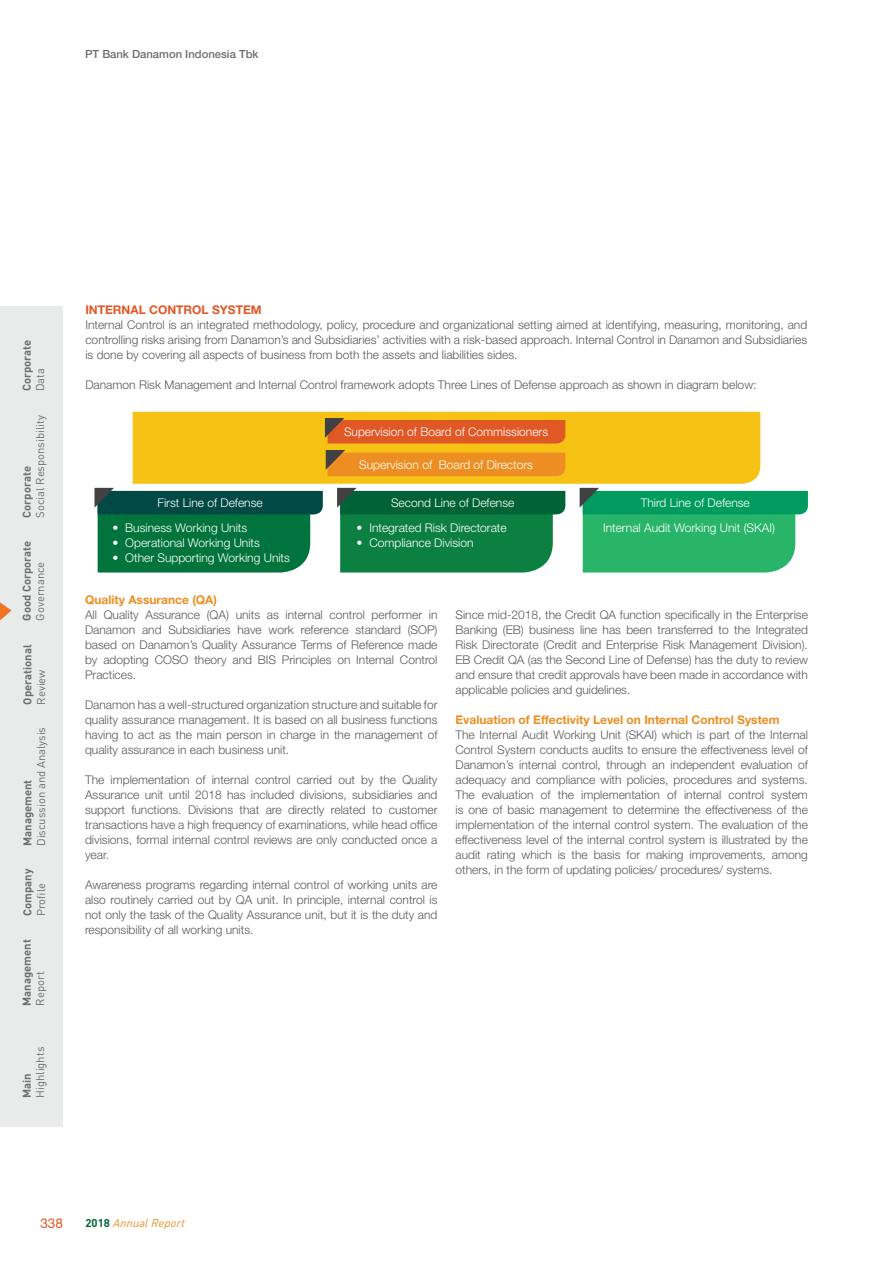
<style>
.page{position:relative;width:893px;height:1263px;background:#fff}
.page>*{position:absolute;margin:0;border:0;box-sizing:border-box;transform-origin:0 0}
.t1{font:13.5px "Helvetica Neue LT Std";color:#e05826}
.t2{font:300 12px/15px "Helvetica Neue LT Std";color:#58595b;text-align:justify}
.t3{font:300 12px "Helvetica Neue LT Std";color:#fff}
.t4{font:700 12px "Helvetica Neue LT Std";color:#ed8e22}
.t5{font:700 12px "Helvetica Neue LT Std";color:#e05826}
.t6{font:11.25px "DIN Pro";color:#6d6e71}
.t7{font:700 11.25px "DIN Pro";color:#6d6e71}
.t8{font:500 11.25px "Helvetica Neue LT Std";color:#6d6e71}
.t9{font:italic 11.25px "DIN Pro";color:#ed8e22}
.s1{font-weight:700;font-style:normal;color:#006337}
</style>
<div class="page">
<div style="left:0;top:306px;width:63px;height:821px;background:#e9eaea"></div>
<svg style="left:0;top:602px;width:11px;height:18px"></svg>
<div style="left:133px;top:412px;width:627px;height:72px;background:#f6c315"></div>
<svg style="left:325px;top:418px;width:240px;height:25px;background:#dc5f25"></svg>
<svg style="left:326px;top:450px;width:239px;height:26px;background:#e89021"></svg>
<svg style="left:95px;top:488px;width:228px;height:84px;background:#17744f"></svg>
<svg style="left:337px;top:488px;width:228px;height:84px;background:#1e824f"></svg>
<svg style="left:580px;top:488px;width:228px;height:84px;background:#30b373"></svg>
<p class="t8" style="left:85px;top:47px;width:175px">PT Bank Danamon Indonesia Tbk</p>
<p class="t7" style="left:19px;top:391px;width:53px;rotate:-90deg">Corporate</p>
<p class="t6" style="left:33px;top:391px;width:25px;rotate:-90deg">Data</p>
<p class="t6" style="left:33px;top:518px;width:104px;rotate:-90deg">Social Responsibility</p>
<p class="t7" style="left:19px;top:518px;width:53px;rotate:-90deg">Corporate</p>
<p class="t7" style="left:19px;top:620px;width:82px;rotate:-90deg">Good Corporate</p>
<p class="t6" style="left:33px;top:620px;width:60px;rotate:-90deg">Governance</p>
<p class="t7" style="left:20px;top:705px;width:61px;rotate:-90deg">Operational</p>
<p class="t6" style="left:33px;top:705px;width:37px;rotate:-90deg">Review</p>
<p class="t6" style="left:33px;top:846px;width:121px;rotate:-90deg">Discussion and Analysis</p>
<p class="t7" style="left:20px;top:846px;width:68px;rotate:-90deg">Management</p>
<p class="t7" style="left:20px;top:916px;width:49px;rotate:-90deg">Company</p>
<p class="t6" style="left:33px;top:916px;width:34px;rotate:-90deg">Profile</p>
<p class="t7" style="left:19px;top:1006px;width:68px;rotate:-90deg">Management</p>
<p class="t6" style="left:33px;top:1006px;width:35px;rotate:-90deg">Report</p>
<p class="t6" style="left:33px;top:1098px;width:53px;rotate:-90deg">Highlights</p>
<p class="t7" style="left:19px;top:1098px;width:26px;rotate:-90deg">Main</p>
<p class="t5" style="left:85px;top:303px;width:178px">INTERNAL CONTROL SYSTEM</p>
<p class="t2" style="left:85px;top:317px;width:723px">Internal Control is an integrated methodology, policy, procedure and organizational setting aimed at identifying, measuring, monitoring, and controlling risks arising from Danamon’s and Subsidiaries’ activities with a risk-based approach. Internal Control in Danamon and Subsidiaries is done by covering all aspects of business from both the assets and liabilities sides.</p>
<p class="t2" style="left:85px;top:377px;width:673px">Danamon Risk Management and Internal Control framework adopts Three Lines of Defense approach as shown in diagram below:</p>
<p class="t3" style="left:344px;top:424px;width:206px">Supervision of Board of Commissioners</p>
<p class="t3" style="left:359px;top:457px;width:175px">Supervision of Board of Directors</p>
<p class="t3" style="left:158px;top:495px;width:107px">First Line of Defense</p>
<p class="t3" style="left:391px;top:495px;width:125px">Second Line of Defense</p>
<p class="t3" style="left:641px;top:495px;width:111px">Third Line of Defense</p>
<p class="t3" style="left:113px;top:520px;width:136px">• Business Working Units</p>
<p class="t3" style="left:113px;top:535px;width:149px">• Operational Working Units</p>
<p class="t3" style="left:113px;top:550px;width:179px">• Other Supporting Working Units</p>
<p class="t3" style="left:603px;top:520px;width:174px">Internal Audit Working Unit (SKAI)</p>
<p class="t3" style="left:357px;top:520px;width:152px">• Integrated Risk Directorate</p>
<p class="t3" style="left:357px;top:535px;width:118px">• Compliance Division</p>
<p class="t4" style="left:85px;top:592px;width:133px">Quality Assurance (QA)</p>
<p class="t2" style="left:85px;top:607px;width:354px">All Quality Assurance (QA) units as internal control performer in Danamon and Subsidiaries have work reference standard (SOP) based on Danamon’s Quality Assurance Terms of Reference made by adopting COSO theory and BIS Principles on Internal Control Practices.</p>
<p class="t2" style="left:85px;top:697px;width:354px">Danamon has a well-structured organization structure and suitable for quality assurance management. It is based on all business functions having to act as the main person in charge in the management of quality assurance in each business unit.</p>
<p class="t2" style="left:85px;top:772px;width:354px">The implementation of internal control carried out by the Quality Assurance unit until 2018 has included divisions, subsidiaries and support functions. Divisions that are directly related to customer transactions have a high frequency of examinations, while head office divisions, formal internal control reviews are only conducted once a year.</p>
<p class="t2" style="left:85px;top:877px;width:354px">Awareness programs regarding internal control of working units are also routinely carried out by QA unit. In principle, internal control is not only the task of the Quality Assurance unit, but it is the duty and responsibility of all working units.</p>
<p class="t2" style="left:455px;top:607px;width:354px">Since mid-2018, the Credit QA function specifically in the Enterprise Banking (EB) business line has been transferred to the Integrated Risk Directorate (Credit and Enterprise Risk Management Division).<br>EB Credit QA (as the Second Line of Defense) has the duty to review and ensure that credit approvals have been made in accordance with applicable policies and guidelines.</p>
<p class="t4" style="left:455px;top:712px;width:326px">Evaluation of Effectivity Level on Internal Control System</p>
<p class="t2" style="left:455px;top:727px;width:354px">The Internal Audit Working Unit (SKAI) which is part of the Internal Control System conducts audits to ensure the effectiveness level of Danamon’s internal control, through an independent evaluation of adequacy and compliance with policies, procedures and systems.<br>The evaluation of the implementation of internal control system is one of basic management to determine the effectiveness of the implementation of the internal control system. The evaluation of the effectiveness level of the internal control system is illustrated by the audit rating which is the basis for making improvements, among others, in the form of updating policies/ procedures/ systems.</p>
<p class="t1" style="left:40px;top:1215px;width:24px">338</p>
<p class="t9" style="left:85px;top:1215px;width:104px"><span class="s1">2 0 1 8</span> AnnualReport</p>
</div>
